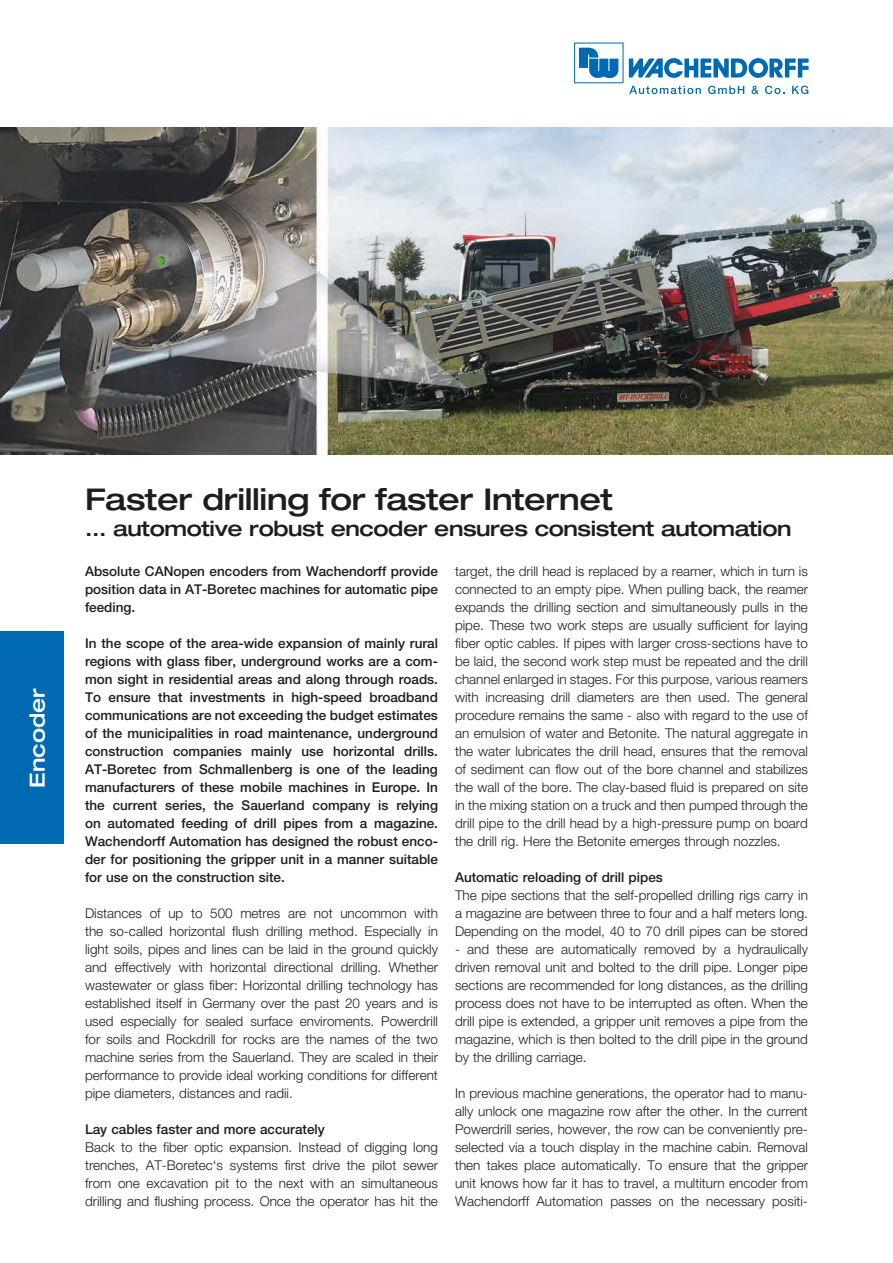
<style>
.page{position:relative;width:893px;height:1263px;background:#fff}
.page>*{position:absolute;margin:0;border:0;box-sizing:border-box;transform-origin:0 0}
.t1{font:500 expanded 30px "Helvetica Neue LT Pro";letter-spacing:-.01em;color:#1d1d1b}
.t2{font:500 expanded 21px "Helvetica Neue LT Pro";letter-spacing:-.02em;color:#1d1d1b}
.t3{font:500 expanded 21px "Helvetica Neue LT Pro";color:#fff}
.t4{font:300 13.5px/18px "Helvetica Neue LT Pro";color:#1d1d1b;text-align:justify}
.t5{font:500 13.5px/18px "Helvetica Neue LT Pro";color:#1d1d1b;text-align:justify}
</style>
<div class="page">
<svg style="left:574px;top:43px;width:235px;height:51px"></svg>
<div style="left:0;top:631px;width:64px;height:213px;background:#0069b4"></div>
<img style="left:0;top:128px;width:893px;height:327px">
<h2 class="t3" style="left:24px;top:787px;width:101px;rotate:-90deg">Encoder</h2>
<h1 class="t1" style="left:85px;top:481px;width:529px">Faster drilling for faster Internet</h1>
<h2 class="t2" style="left:85px;top:515px;width:708px">... automotive robust encoder ensures consistent automation</h2>
<p class="t5" style="left:85px;top:562px;width:354px">Absolute CANopen encoders from Wachendorff provide position data in AT-Boretec machines for automatic pipe feeding.</p>
<p class="t5" style="left:85px;top:634px;width:354px">In the scope of the area-wide expansion of mainly rural regions with glass fiber, underground works are a com&shy;mon sight in residential areas and along through roads.<br>To ensure that investments in high-speed broadband communications are not exceeding the budget estimates of the municipalities in road maintenance, underground construction companies mainly use horizontal drills.<br>AT-Boretec from Schmallenberg is one of the leading manufacturers of these mobile machines in Europe. In the current series, the Sauerland company is relying on automated feeding of drill pipes from a magazine.<br>Wachendorff Automation has designed the robust enco&shy;der for positioning the gripper unit in a manner suitable for use on the construction site.</p>
<p class="t4" style="left:85px;top:904px;width:354px">Distances of up to 500 metres are not uncommon with the so-called horizontal flush drilling method. Especially in light soils, pipes and lines can be laid in the ground quickly and effectively with horizontal directional drilling. Whether wastewater or glass fiber: Horizontal drilling technology has established itself in Germany over the past 20 years and is used especially for sealed surface enviroments. Powerdrill for soils and Rockdrill for rocks are the names of the two machine series from the Sauerland. They are scaled in their performance to provide ideal working conditions for different pipe diameters, distances and radii.</p>
<p class="t5" style="left:85px;top:1120px;width:241px">Lay cables faster and more accurately</p>
<p class="t4" style="left:85px;top:1138px;width:354px">Back to the fiber optic expansion. Instead of digging long trenches, AT-Boretec‘s systems first drive the pilot sewer from one excavation pit to the next with an simultaneous drilling and flushing process. Once the operator has hit the</p>
<p class="t4" style="left:455px;top:562px;width:354px">target, the drill head is replaced by a reamer, which in turn is connected to an empty pipe. When pulling back, the reamer expands the drilling section and simultaneously pulls in the pipe. These two work steps are usually sufficient for laying fiber optic cables. If pipes with larger cross-sections have to be laid, the second work step must be repeated and the drill channel enlarged in stages. For this purpose, various reamers with increasing drill diameters are then used. The general procedure remains the same - also with regard to the use of an emulsion of water and Betonite. The natural aggregate in the water lubricates the drill head, ensures that the removal of sediment can flow out of the bore channel and stabilizes the wall of the bore. The clay-based fluid is prepared on site in the mixing station on a truck and then pumped through the drill pipe to the drill head by a high-pressure pump on board the drill rig. Here the Betonite emerges through nozzles.</p>
<p class="t5" style="left:455px;top:868px;width:209px">Automatic reloading of drill pipes</p>
<p class="t4" style="left:455px;top:886px;width:354px">The pipe sections that the self-propelled drilling rigs carry in a magazine are between three to four and a half meters long.<br>Depending on the model, 40 to 70 drill pipes can be stored</p>
<p class="t4" style="left:455px;top:940px;width:354px">- and these are automatically removed by a hydraulically driven removal unit and bolted to the drill pipe. Longer pipe sections are recommended for long distances, as the drilling process does not have to be interrupted as often. When the drill pipe is extended, a gripper unit removes a pipe from the magazine, which is then bolted to the drill pipe in the ground by the drilling carriage.</p>
<p class="t4" style="left:455px;top:1084px;width:354px">In previous machine generations, the operator had to manu&shy;ally unlock one magazine row after the other. In the current Powerdrill series, however, the row can be conveniently pre&shy;selected via a touch display in the machine cabin. Removal then takes place automatically. To ensure that the gripper unit knows how far it has to travel, a multiturn encoder from Wachendorff Automation passes on the necessary positi-</p>
</div>
